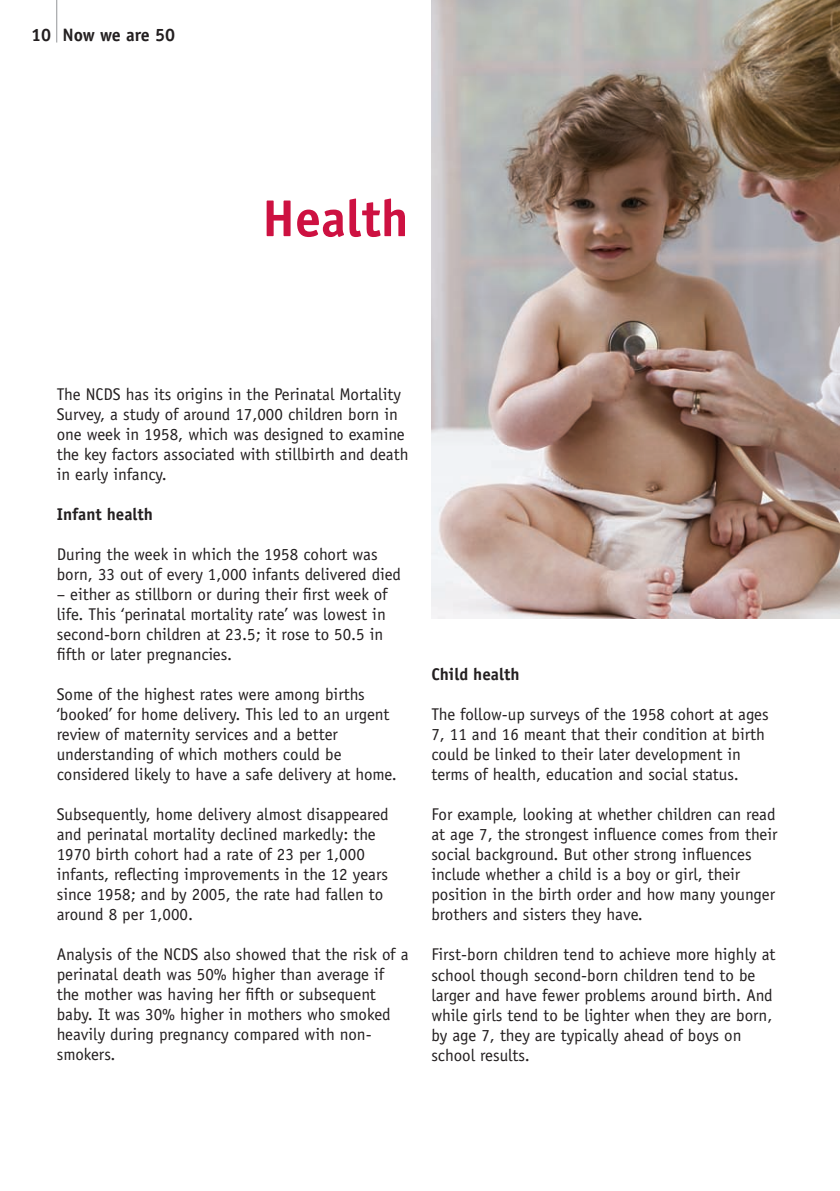
<style>
.page{position:relative;width:840px;height:1191px;background:#fff}
.page>*{position:absolute;margin:0;border:0;box-sizing:border-box;transform-origin:0 0}
.t1{font:700 52px "Officina Sans";color:#cd1141}
.t2{font:700 18px "Officina Sans";color:#231f20}
.t3{font:17px/20px "Officina Sans";color:#231f20}
.t4{font:700 17px "Officina Sans";color:#231f20}
</style>
<div class="page">
<hr style="left:56px;top:0;width:1px;height:43px;background:#939598">
<img style="left:431px;top:0;width:408px;height:618px">
<p class="t2" style="left:31px;top:28px;width:145px">10 Now we are 50</p>
<h1 class="t1" style="left:262px;top:199px;width:148px">Health</h1>
<p class="t3" style="left:57px;top:386px;width:353px">The NCDS has its origins in the Perinatal Mortality Survey, a study of around 17,000 children born in one week in 1958, which was designed to examine the key factors associated with stillbirth and death in early infancy.</p>
<p class="t4" style="left:57px;top:508px;width:98px">Infant health</p>
<p class="t3" style="left:57px;top:546px;width:345px">During the week in which the 1958 cohort was born, 33 out of every 1,000 infants delivered died</p>
<p class="t3" style="left:57px;top:586px;width:332px">– either as stillborn or during their first week of life. This ‘perinatal mortality rate’ was lowest in second-born children at 23.5; it rose to 50.5 in fifth or later pregnancies.</p>
<p class="t3" style="left:57px;top:686px;width:341px">Some of the highest rates were among births ‘booked’ for home delivery. This led to an urgent review of maternity services and a better understanding of which mothers could be considered likely to have a safe delivery at home.</p>
<p class="t3" style="left:57px;top:806px;width:333px">Subsequently, home delivery almost disappeared and perinatal mortality declined markedly: the 1970 birth cohort had a rate of 23 per 1,000 infants, reflecting improvements in the 12 years since 1958; and by 2005, the rate had fallen to around 8 per 1,000.</p>
<p class="t3" style="left:57px;top:946px;width:353px">Analysis of the NCDS also showed that the risk of a perinatal death was 50% higher than average if the mother was having her fifth or subsequent baby. It was 30% higher in mothers who smoked heavily during pregnancy compared with non&shy;smokers.</p>
<p class="t4" style="left:431px;top:668px;width:90px">Child health</p>
<p class="t3" style="left:431px;top:706px;width:339px">The follow-up surveys of the 1958 cohort at ages 7, 11 and 16 meant that their condition at birth could be linked to their later development in terms of health, education and social status.</p>
<p class="t3" style="left:431px;top:806px;width:347px">For example, looking at whether children can read at age 7, the strongest influence comes from their social background. But other strong influences include whether a child is a boy or girl, their position in the birth order and how many younger brothers and sisters they have.</p>
<p class="t3" style="left:431px;top:946px;width:345px">First-born children tend to achieve more highly at school though second-born children tend to be larger and have fewer problems around birth. And while girls tend to be lighter when they are born, by age 7, they are typically ahead of boys on school results.</p>
</div>
